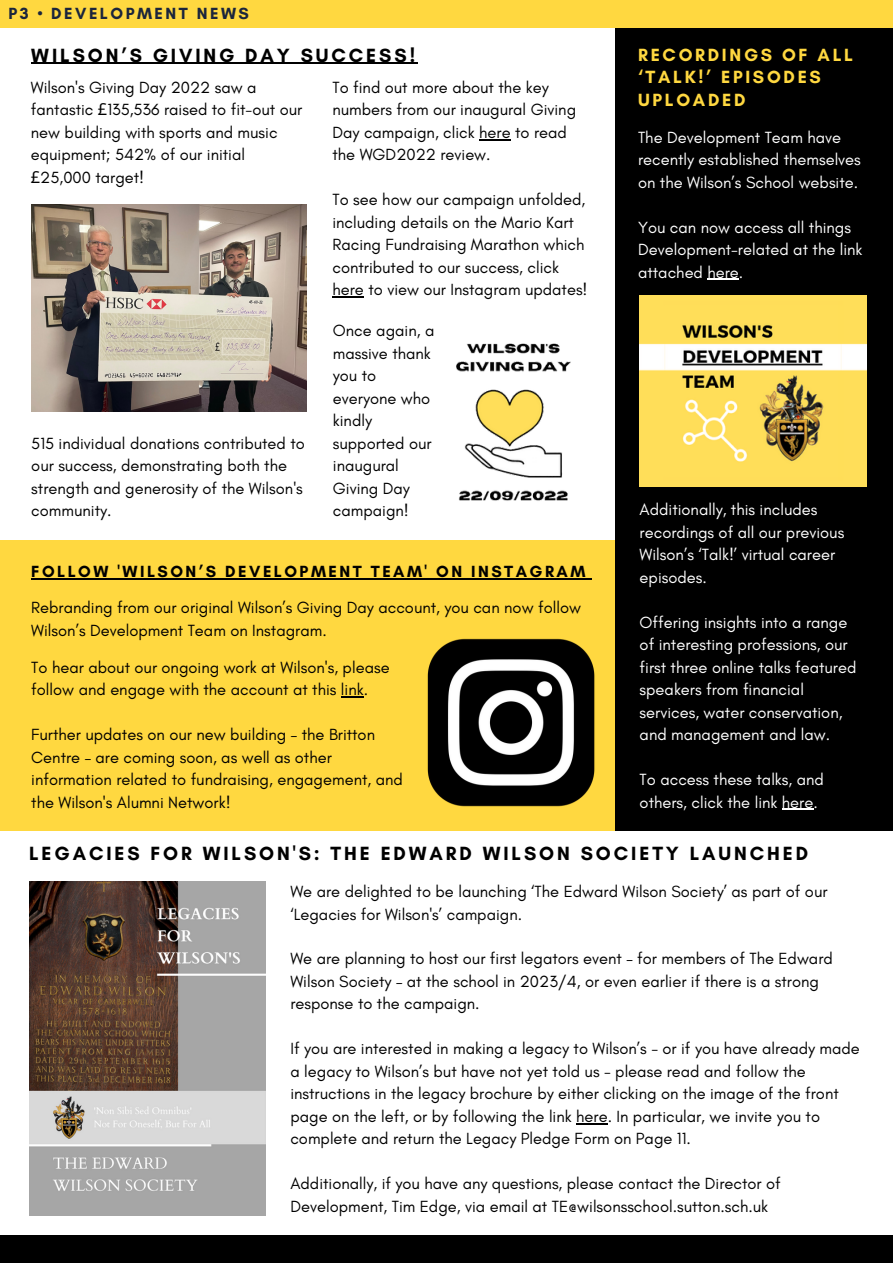
<style>
.page{position:relative;width:893px;height:1264px;background:#fff}
.page>*{position:absolute;margin:0;border:0;box-sizing:border-box;transform-origin:0 0}
.t1{font:700 19.5px "Glacial Indifference";letter-spacing:.15em;color:#000}
.t2{font:700 18px/22.5px "Glacial Indifference";letter-spacing:.15em;color:#ffd840}
.t3{font:16.5px/22.5px "Glacial Indifference";color:#000}
.t4{font:16.5px/22.5px "Glacial Indifference";color:#fff}
.t5{font:700 16.5px "Glacial Indifference";letter-spacing:.15em;color:#000}
.t6{font:700 16.5px "Glacial Indifference";letter-spacing:.15em;color:#1b253c}
.s1{font-family:"Noto Sans"}
</style>
<div class="page">
<div style="left:0;top:0;width:892px;height:1262px;background:#000"></div>
<div style="left:0;top:530px;width:614px;height:308px;background:#ffd840"></div>
<div style="left:0;top:23px;width:614px;height:516px;background:#fff"></div>
<div style="left:0;top:0;width:892px;height:27px;background:#ffd840"></div>
<div style="left:0;top:831px;width:892px;height:404px;background:#fff"></div>
<img style="left:31px;top:205px;width:276px;height:206px">
<img style="left:393px;top:302px;width:222px;height:241px">
<img style="left:29px;top:881px;width:237px;height:334px">
<img style="left:427px;top:630px;width:188px;height:185px">
<img style="left:639px;top:296px;width:227px;height:190px">
<hr style="left:479px;top:139px;width:31px;height:1px;background:#000">
<hr style="left:332px;top:296px;width:32px;height:2px;background:#000">
<hr style="left:576px;top:1123px;width:31px;height:1px;background:#000">
<hr style="left:31px;top:63px;width:387px;height:1px;background:#000">
<hr style="left:781px;top:808px;width:32px;height:2px;background:#fff">
<svg style="left:341px;top:696px;width:22px;height:1px"></svg>
<hr style="left:31px;top:578px;width:557px;height:1px;background:#000">
<hr style="left:707px;top:279px;width:32px;height:1px;background:#fff">
<p class="t6" style="left:8px;top:4px;width:242px">P3 • DEVELOPMENT NEWS</p>
<p class="t1" style="left:31px;top:43px;width:385px">WILSON’S GIVING DAY SUCCESS!</p>
<p class="t3" style="left:31px;top:76px;width:273px">Wilson's Giving Day 2022 saw a fantastic <span class="s1">£</span>135,536 raised to fit-out our new building with sports and music equipment; 542% of our initial <span class="s1">£</span>25,000 target!</p>
<p class="t3" style="left:332px;top:76px;width:245px">To find out more about the key numbers from our inaugural Giving<br>Day campaign, click here to read the WGD2022 review.</p>
<p class="t3" style="left:332px;top:188px;width:256px">To see how our campaign unfolded, including details on the Mario Kart Racing Fundraising Marathon which contributed to our success, click here to view our Instagram updates!</p>
<p class="t3" style="left:31px;top:432px;width:275px">515 individual donations contributed to our success, demonstrating both the strength and generosity of the Wilson's community.</p>
<p class="t3" style="left:333px;top:319px;width:103px">Once again, a massive thank you to everyone who kindly supported our inaugural<br>Giving Day campaign!</p>
<p class="t5" style="left:31px;top:561px;width:555px">FOLLOW 'WILSON’S DEVELOPMENT TEAM' ON INSTAGRAM</p>
<p class="t3" style="left:31px;top:596px;width:551px">Rebranding from our original Wilson’s Giving Day account, you can now follow<br>Wilson’s Development Team on Instagram.</p>
<p class="t3" style="left:31px;top:655px;width:360px">To hear about our ongoing work at Wilson's, please follow and engage with the account at this link.</p>
<p class="t3" style="left:31px;top:723px;width:373px">Further updates on our new building – the Britton Centre – are coming soon, as well as other information related to fundraising, engagement, and the Wilson's Alumni Network!</p>
<p class="t2" style="left:638px;top:43px;width:216px">RECORDINGS OF ALL ‘TALK!’ EPISODES<br>UPLOADED</p>
<p class="t4" style="left:638px;top:126px;width:224px">The Development Team have recently established themselves on the Wilson’s School website.</p>
<p class="t4" style="left:638px;top:216px;width:226px">You can now access all things<br>Development-related at the link attached here.</p>
<p class="t4" style="left:639px;top:498px;width:206px">Additionally, this includes recordings of all our previous<br>Wilson’s ‘Talk!’ virtual career episodes.</p>
<p class="t4" style="left:639px;top:610px;width:218px">Offering insights into a range of interesting professions, our first three online talks featured speakers from financial services, water conservation, and management and law.</p>
<p class="t4" style="left:639px;top:768px;width:186px">To access these talks, and others, click the link here.</p>
<p class="t1" style="left:29px;top:841px;width:780px">LEGACIES FOR WILSON'S: THE EDWARD WILSON SOCIETY LAUNCHED</p>
<p class="t3" style="left:290px;top:880px;width:538px">We are delighted to be launching ‘The Edward Wilson Society’ as part of our ‘Legacies for Wilson's’ campaign.</p>
<p class="t3" style="left:290px;top:947px;width:544px">We are planning to host our first legators event – for members of The Edward<br>Wilson Society – at the school in 2023/4, or even earlier if there is a strong response to the campaign.</p>
<p class="t3" style="left:290px;top:1037px;width:571px">If you are interested in making a legacy to Wilson’s - or if you have already made a legacy to Wilson’s but have not yet told us - please read and follow the instructions in the legacy brochure by either clicking on the image of the front page on the left, or by following the link here. In particular, we invite you to complete and return the Legacy Pledge Form on Page 11.</p>
<p class="t3" style="left:290px;top:1172px;width:492px">Additionally, if you have any questions, please contact the Director of<br>Development, Tim Edge, via email at TE@wilsonsschool.sutton.sch.uk</p>
</div>
